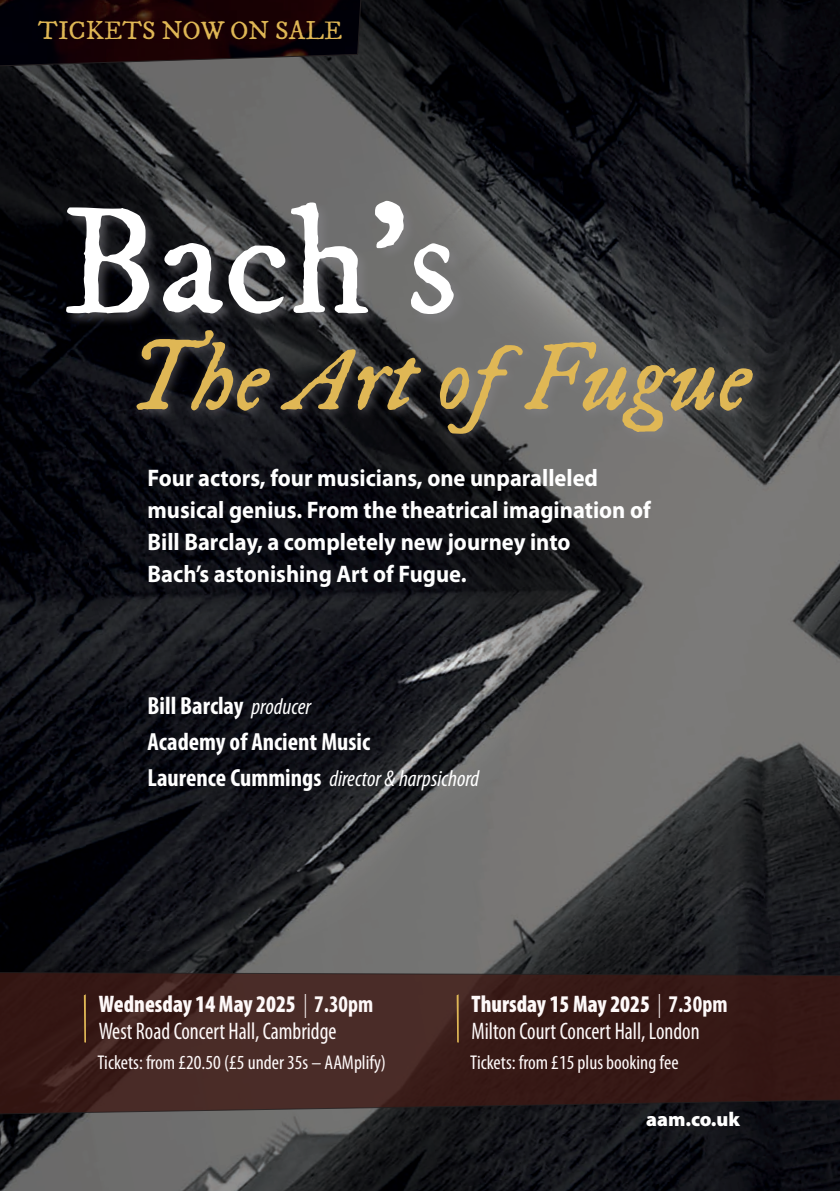
<style>
.page{position:relative;width:840px;height:1191px;background:#fff}
.page>*{position:absolute;margin:0;border:0;box-sizing:border-box;transform-origin:0 0}
.t1{font:153.6px "IM FELL DW Pica PRO Roman";color:#fff}
.t2{font:95.2px "IM FELL DW Pica PRO Italic";color:#dfb755}
.t3{font:26px "IM FELL DW Pica PRO Roman";color:#dfb755}
.t4{font:700 condensed 24.8px/35.8px "Myriad Pro";color:#fff}
.t5{font:700 24px/32px "Myriad Pro";color:#fff;scale:.94 1}
.t6{font:condensed 24px/26.6px "Myriad Pro";color:#fef9f9;scale:.92 1}
.t7{font:italic condensed 22.8px "Myriad Pro";color:#fff}
.t8{font:condensed 20px "Myriad Pro";color:#fef9f9}
.t9{font:900 20px "Myriad Pro";color:#fff}
.s1{font-weight:400;font-style:italic;font-size:22.8px}
.s2{font-weight:700;font-style:normal;font-size:24.8px}
.s3{font-weight:900}
.s4{font-weight:300;font-stretch:normal}
.s5{font-weight:700}
</style>
<div class="page">
<img style="left:1px;top:0;width:838px;height:1191px">
<svg style="left:0;top:972px;width:839px;height:143px;background:#3b1f1c"></svg>
<svg style="left:84px;top:994px;width:2px;height:48px"></svg>
<svg style="left:456px;top:994px;width:2px;height:48px"></svg>
<img style="left:65px;top:199px;width:402px;height:129px">
<img style="left:131px;top:323px;width:634px;height:124px">
<svg style="left:0;top:0;width:362px;height:67px;background:#18090c"></svg>
<p class="t3" style="left:38px;top:15px;width:306px">TICKETS NOW ON SALE</p>
<h1 class="t1" style="left:61px;top:169px;width:398px">Bach’s</h1>
<h2 class="t2" style="left:126px;top:322px;width:625px">The Art of Fugue</h2>
<p class="t5" style="left:147px;top:461px;width:536px">Four actors, four musicians, one unparalleled musical genius. From the theatrical imagination of Bill Barclay, a completely new journey into<br>Bach’s astonishing Art of Fugue.</p>
<p class="t4" style="left:147px;top:687px;width:224px">Bill Barclay <span class="s1">producer<br></span>Academy of Ancient Music</p>
<p class="t7" style="left:147px;top:764px;width:333px"><span class="s2">Laurence Cummings</span> director &amp; harpsichord</p>
<p class="t6" style="left:99px;top:990px;width:300px"><span class="s3">Wednesday 14 May 2025</span> <span class="s4">|</span> <span class="s5">7.30pm<br></span>West Road Concert Hall, Cambridge</p>
<p class="t8" style="left:97px;top:1050px;width:290px">Tickets: from £20.50 (£5 under 35s – AAMplify)</p>
<p class="t6" style="left:471px;top:990px;width:280px"><span class="s3">Thursday 15 May 2025</span> <span class="s4">|</span> <span class="s5">7.30pm<br></span>Milton Court Concert Hall, London</p>
<p class="t8" style="left:470px;top:1050px;width:210px">Tickets: from £15 plus booking fee</p>
<p class="t9" style="left:645px;top:1107px;width:95px">aam.co.uk</p>
</div>
